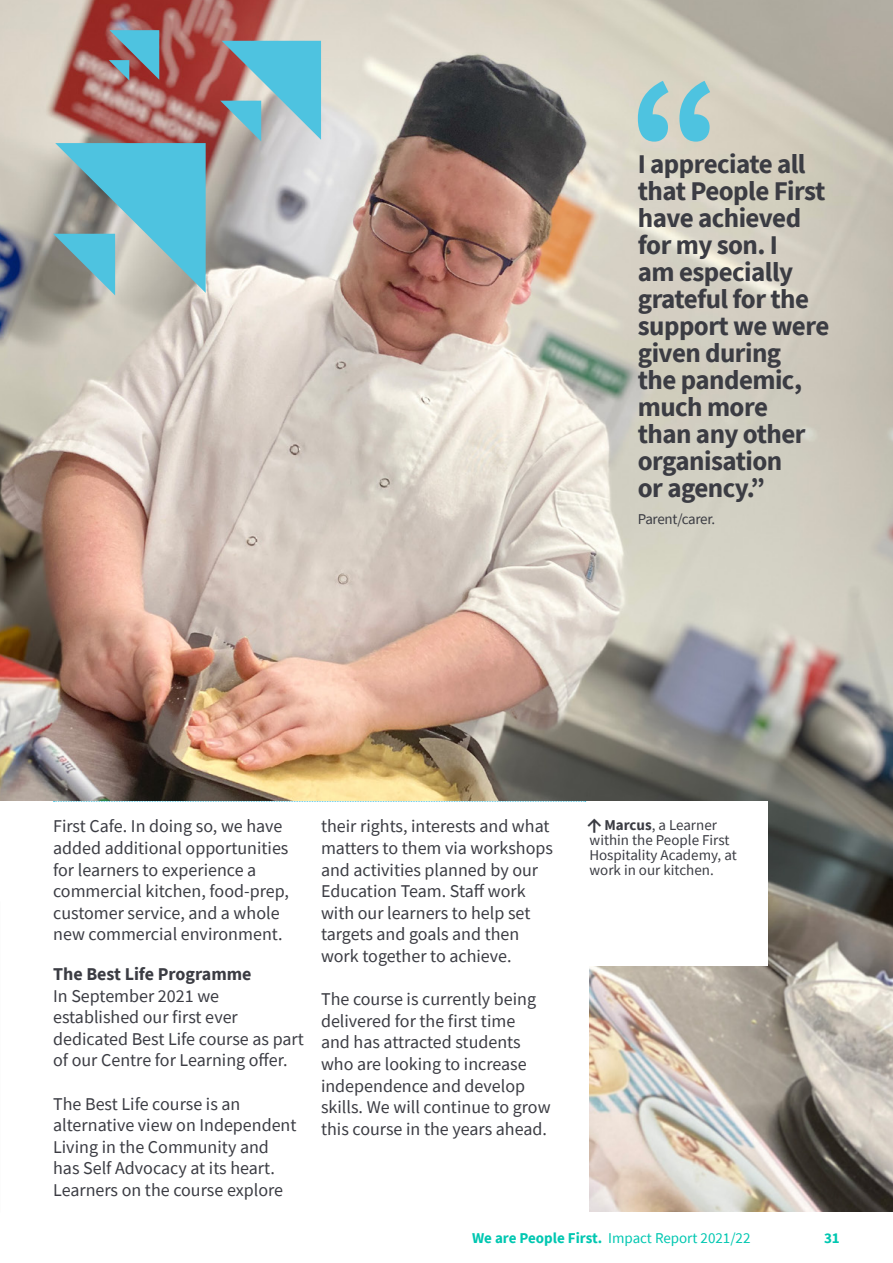
<style>
.page{position:relative;width:893px;height:1263px;background:#fff}
.page>*{position:absolute;margin:0;border:0;box-sizing:border-box;transform-origin:0 0}
.t1{font:700 27px/27px "Source Sans Pro";letter-spacing:-.02em;color:#3b3c43}
.t2{font:18px/21.6px "Source Sans Pro";color:#3b3c43}
.t3{font:700 18px "Source Sans Pro";color:#3b3c43}
.t4{font:15px/15px "Source Sans Pro";color:#3b3c43}
.t5{font:15px "Source Sans Pro";color:#00c7b1}
.t6{font:15px "Source Sans Pro";letter-spacing:-.02em;color:#3b3c43}
.t7{font:700 15px "Source Sans Pro";color:#00c7b1}
.s1{font-family:"Tisa Sans Pro";font-weight:700}
.s2{font-weight:700}
</style>
<div class="page">
<img style="left:0;top:0;width:893px;height:1212px">
<div style="left:0;top:802px;width:589px;height:410px;background:#fff"></div>
<div style="left:198px;top:802px;width:569px;height:164px;background:#fff"></div>
<svg style="left:54px;top:801px;width:532px;height:1px"></svg>
<svg style="left:53px;top:143px;width:153px;height:152px;background:#75b5c2"></svg>
<svg style="left:220px;top:41px;width:101px;height:100px;background:#7fb3c1"></svg>
<svg style="left:109px;top:30px;width:50px;height:51px;background:#74919f"></svg>
<svg style="left:638px;top:81px;width:72px;height:61px;background:#8fcad2"></svg>
<h1 class="t1" style="left:638px;top:150px;width:193px">I appreciate all that People First have achieved for my son. I<br>am especially grateful for the support we were given during<br>the pandemic, much more<br>than any other organisation<br>or agency.”</h1>
<p class="t6" style="left:638px;top:509px;width:79px">Parent/carer.</p>
<p class="t2" style="left:53px;top:815px;width:237px">First Cafe. In doing so, we have added additional opportunities for learners to experience a commercial kitchen, food-prep, customer service, and a whole new commercial environment.</p>
<p class="t3" style="left:53px;top:962px;width:200px">The Best Life Programme</p>
<p class="t2" style="left:53px;top:985px;width:252px">In September 2021 we established our first ever dedicated Best Life course as part of our Centre for Learning offer.</p>
<p class="t2" style="left:53px;top:1093px;width:245px">The Best Life course is an alternative view on Independent<br>Living in the Community and has Self Advocacy at its heart.<br>Learners on the course explore</p>
<p class="t2" style="left:321px;top:815px;width:233px">their rights, interests and what matters to them via workshops and activities planned by our<br>Education Team. Staff work with our learners to help set targets and goals and then work together to achieve.</p>
<p class="t2" style="left:321px;top:988px;width:231px">The course is currently being delivered for the first time<br>and has attracted students who are looking to increase independence and develop skills. We will continue to grow this course in the years ahead.</p>
<p class="t4" style="left:588px;top:817px;width:151px"><span class="s1">↑</span> <span class="s2">Marcus</span>, a Learner within the People First<br>Hospitality Academy, at work in our kitchen.</p>
<p class="t5" style="left:472px;top:1228px;width:280px"><span class="s2">We are People First.</span> Impact Report 2021/22</p>
<p class="t7" style="left:824px;top:1228px;width:17px">31</p>
</div>
